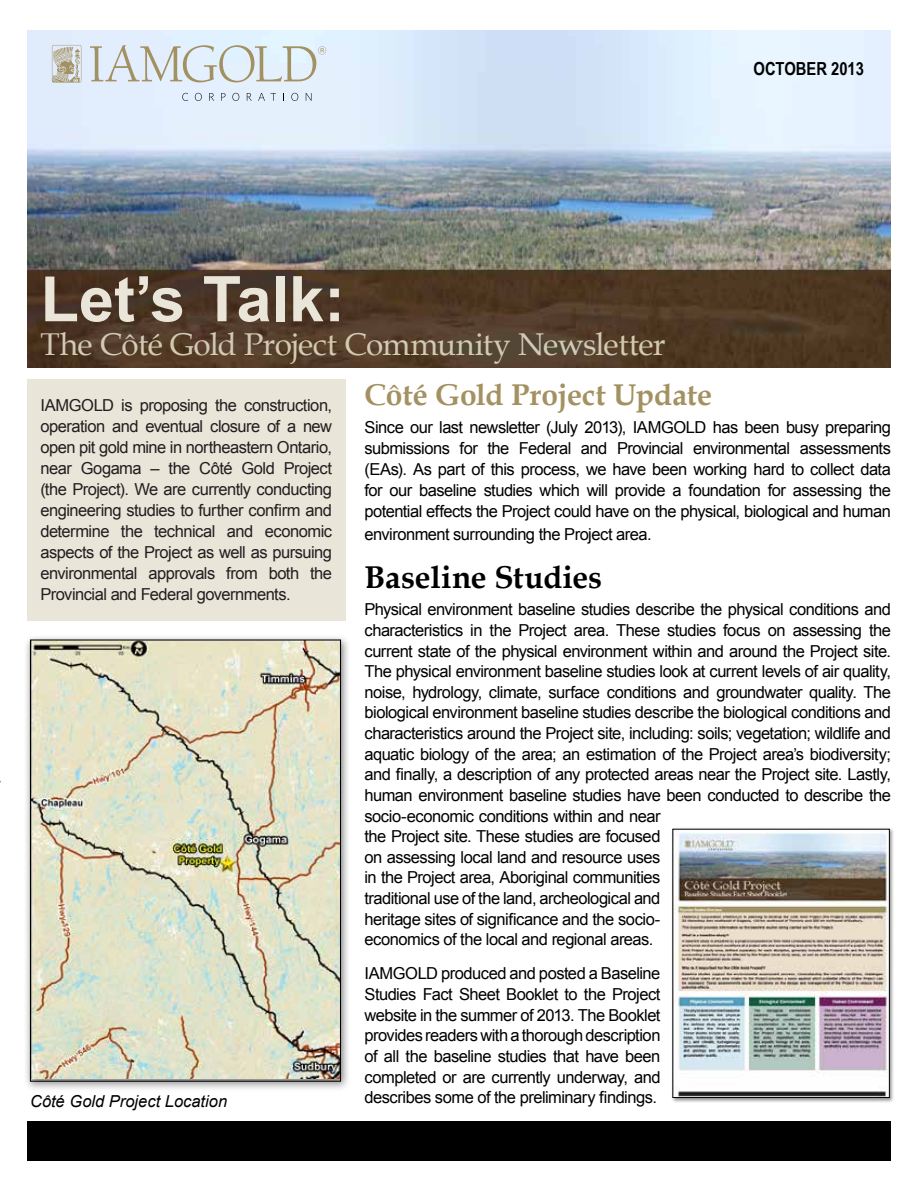
<style>
.page{position:relative;width:918px;height:1188px;background:#fff}
.page>*{position:absolute;margin:0;border:0;box-sizing:border-box;transform-origin:0 0}
.t1{font:700 63px "Arial";color:#e9e5d9}
.t2{font:31.5px "Book Antiqua";letter-spacing:-.02em;color:#d3cab3}
.t3{font:700 31.5px "Book Antiqua";color:#000}
.t4{font:700 30px "Book Antiqua";letter-spacing:-.005em;color:#a39161}
.t5{font:700 18px "Arial Narrow";color:#000}
.t6{font:16.5px/20.7px "Arial";letter-spacing:-.03em;color:#000;text-align:justify}
.t7{font:16.5px/21px "Arial";letter-spacing:-.03em;color:#221e1f;text-align:justify}
.t8{font:italic 16.5px "Arial";color:#000}
</style>
<div class="page">
<div style="left:27px;top:379px;width:319px;height:242px;background:#e9e5d9"></div>
<img style="left:27px;top:30px;width:864px;height:338px">
<div style="left:24px;top:634px;width:327px;height:459px;background:#000;opacity:.5"></div>
<img style="left:32px;top:641px;width:307px;height:438px">
<div style="left:30px;top:639px;width:311px;height:443px;border:1px solid #000"></div>
<svg style="left:52px;top:45px;width:29px;height:37px"></svg>
<svg style="left:182px;top:93px;width:6px;height:8px"></svg>
<svg style="left:195px;top:93px;width:7px;height:8px"></svg>
<svg style="left:209px;top:93px;width:5px;height:8px"></svg>
<svg style="left:221px;top:93px;width:4px;height:8px"></svg>
<svg style="left:232px;top:93px;width:7px;height:8px"></svg>
<svg style="left:247px;top:93px;width:5px;height:8px"></svg>
<svg style="left:258px;top:93px;width:18px;height:8px"></svg>
<svg style="left:291px;top:93px;width:7px;height:8px"></svg>
<svg style="left:306px;top:93px;width:5px;height:8px"></svg>
<svg style="left:90px;top:45px;width:236px;height:37px;background:#d4dbdb"></svg>
<div style="left:27px;top:1121px;width:864px;height:40px;background:#000"></div>
<div style="left:671px;top:828px;width:223px;height:275px;background:#000;opacity:.45"></div>
<img style="left:675px;top:831px;width:213px;height:265px">
<div style="left:673px;top:829px;width:217px;height:269px;border:1px solid #000"></div>
<h1 class="t1" style="left:40px;top:257px;width:306px">Let’s Talk:</h1>
<h2 class="t2" style="left:40px;top:322px;width:627px">The Côté Gold Project Community Newsletter</h2>
<p class="t5" style="left:754px;top:55px;width:112px">OCTOBER 2013</p>
<p class="t7" style="left:40px;top:395px;width:293px">IAMGOLD is proposing the construction, operation and eventual closure of a new open pit gold mine in northeastern Ontario, near Gogama – the Côté Gold Project (the Project). We are currently conducting engineering studies to further confirm and determine the technical and economic aspects of the Project as well as pursuing environmental approvals from both the Provincial and Federal governments.</p>
<h3 class="t4" style="left:364px;top:375px;width:349px">Côté Gold Project Update</h3>
<p class="t6" style="left:364px;top:417px;width:528px">Since our last newsletter (July 2013), IAMGOLD has been busy preparing submissions for the Federal and Provincial environmental assessments (EAs). As part of this process, we have been working hard to collect data for our baseline studies which will provide a foundation for assessing the potential effects the Project could have on the physical, biological and human</p>
<p class="t6" style="left:364px;top:524px;width:289px">environment surrounding the Project area.</p>
<h2 class="t3" style="left:364px;top:556px;width:239px">Baseline Studies</h2>
<p class="t6" style="left:364px;top:599px;width:528px;text-align:left">Physical environment baseline studies describe the physical conditions and characteristics in the Project area. These studies focus on assessing the current state of the physical environment within and around the Project site.<br>The physical environment baseline studies look at current levels of air quality, noise, hydrology, climate, surface conditions and groundwater quality. The biological environment baseline studies describe the biological conditions and characteristics around the Project site, including: soils; vegetation; wildlife and aquatic biology of the area; an estimation of the Project area’s biodiversity; and finally, a description of any protected areas near the Project site. Lastly, human environment baseline studies have been conducted to describe the socio-economic conditions within and near<br>the Project site. These studies are focused<br>on assessing local land and resource uses<br>in the Project area, Aboriginal communities<br>traditional use of the land, archeological and<br>heritage sites of significance and the socio-<br>economics of the local and regional areas.</p>
<p class="t6" style="left:364px;top:963px;width:298px">IAMGOLD produced and posted a Baseline Studies Fact Sheet Booklet to the Project website in the summer of 2013. The Booklet provides readers with a thorough description of all the baseline studies that have been completed or are currently underway, and</p>
<p class="t8" style="left:30px;top:1090px;width:199px">Côté Gold Project Location</p>
<p class="t6" style="left:364px;top:1087px;width:294px">describes some of the preliminary findings.</p>
</div>
